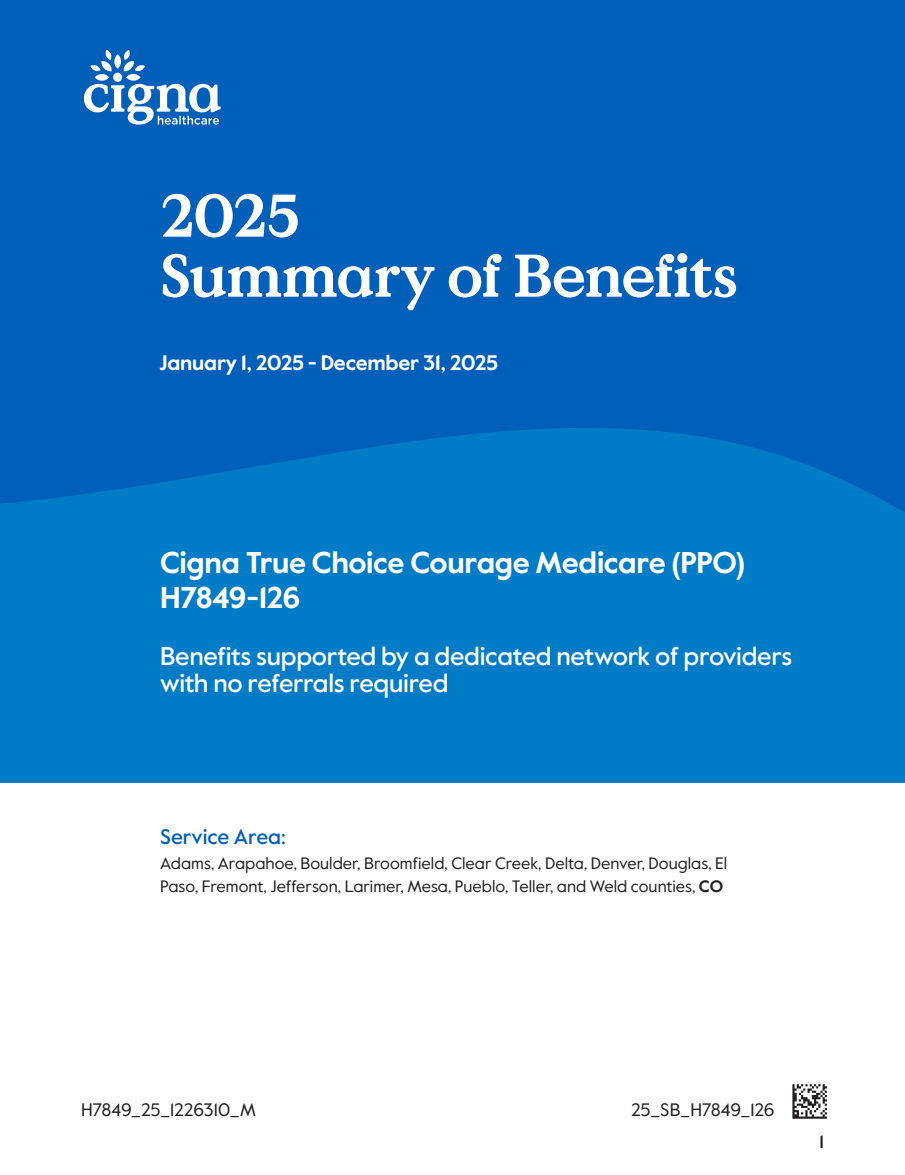
<style>
.page{position:relative;width:905px;height:1175px;background:#fff}
.page>*{position:absolute;margin:0;border:0;box-sizing:border-box;transform-origin:0 0}
.t1{font:700 60px "Value Serif Pro";letter-spacing:-.03em;color:#fff}
.subtitle_toc{font:700 30px/34.5px "Value Sans Pro";letter-spacing:-.015em;color:#fff}
.blurb{font:500 25.5px/27px "Value Sans Pro";letter-spacing:-.015em;color:#fff}
.dates{font:700 21px "Value Sans Pro";letter-spacing:-.01em;color:#fff}
.service_area_heading{font:500 21px "Value Sans Pro";letter-spacing:-.005em;color:#005fb9}
.mat_ID{font:18px "Value Sans Pro";letter-spacing:-.015em;color:#231f20}
.print_code{font:18px "Value Sans Pro";letter-spacing:-.02em;color:#231f20}
.t2{font:500 18px "Value Sans Pro";color:#231f20}
.para_service_area{font:16.5px/22.5px "Value Sans Pro";color:#231f20}
.s1{font-weight:700}
</style>
<div class="page">
<hr style="left:792px;top:1084px;width:2px;height:34px;background:#231f20">
<svg style="left:794px;top:1084px;width:32px;height:34px"></svg>
<div style="left:0;top:338px;width:904px;height:445px;background:#007cc7"></div>
<svg style="left:0;top:0;width:904px;height:512px;background:#0062ba"></svg>
<svg style="left:84px;top:50px;width:137px;height:75px"></svg>
<p class="t1" style="left:160px;top:179px;width:142px">2025</p>
<p class="t1" style="left:160px;top:239px;width:579px">Summary of Benefits</p>
<p class="dates" style="left:159px;top:350px;width:340px">January 1, 2025 - December 31, 2025</p>
<p class="subtitle_toc" style="left:160px;top:547px;width:586px">Cigna True Choice Courage Medicare (PPO)<br>H7849-126</p>
<p class="blurb" style="left:160px;top:643px;width:633px">Benefits supported by a dedicated network of providers with no referrals required</p>
<p class="service_area_heading" style="left:160px;top:823px;width:127px">Service Area:</p>
<p class="para_service_area" style="left:160px;top:852px;width:568px">Adams, Arapahoe, Boulder, Broomfield, Clear Creek, Delta, Denver, Douglas, El<br>Paso, Fremont, Jefferson, Larimer, Mesa, Pueblo, Teller, and Weld counties, <span class="s1">CO</span></p>
<p class="mat_ID" style="left:81px;top:1098px;width:176px">H7849_25_1226310_M</p>
<p class="print_code" style="left:631px;top:1098px;width:145px">25_SB_H7849_126</p>
<p class="t2" style="left:819px;top:1130px;width:6px">1</p>
</div>
